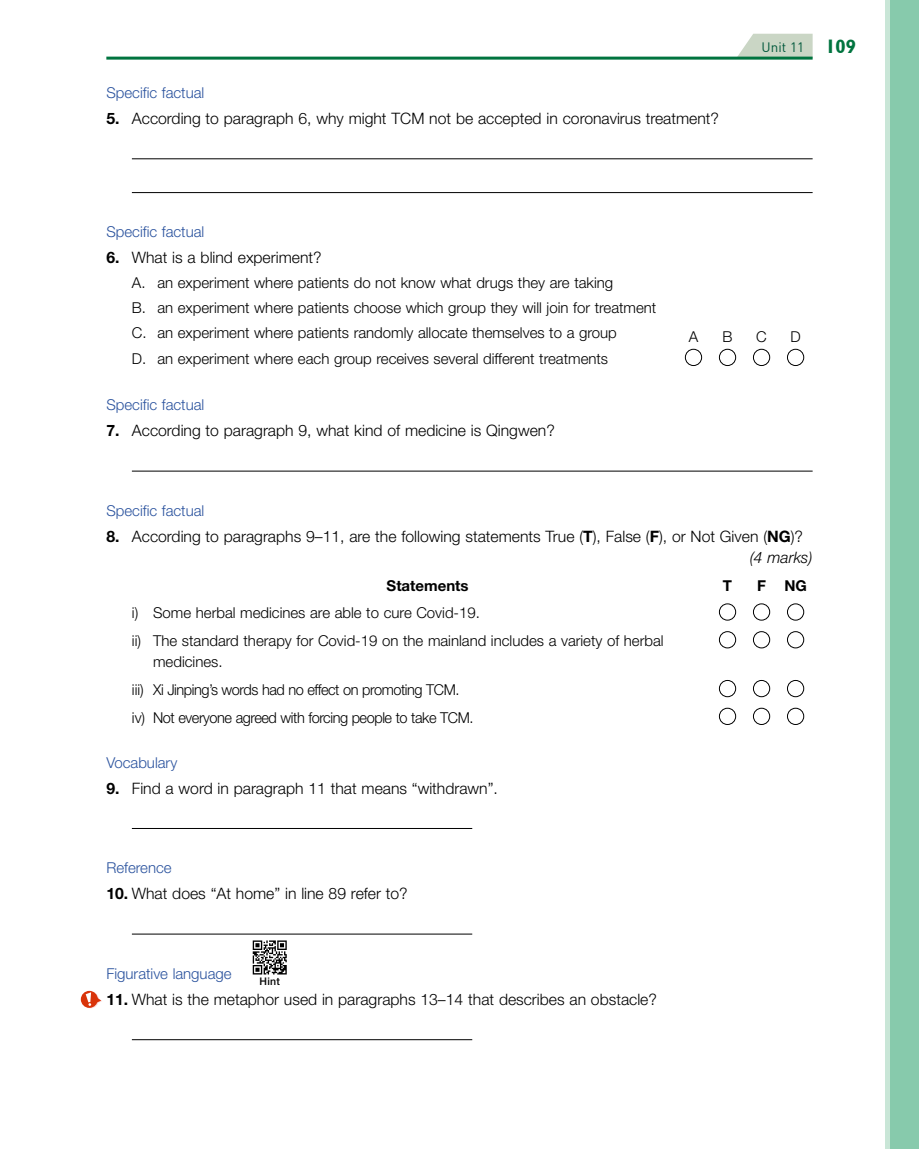
<style>
.page{position:relative;width:919px;height:1149px;background:#fff}
.page>*{position:absolute;margin:0;border:0;box-sizing:border-box;transform-origin:0 0}
.t1{font:300 15.75px/21px "Helvetica Neue";color:#000}
.t2{font:300 15px/25.2px "Helvetica Neue";color:#000}
.t3{font:300 15px/27.8px "Helvetica Neue";letter-spacing:-.03em;color:#000}
.t4{font:300 15px "Helvetica Neue";color:#2b539e}
.t5{font:700 15px "Helvetica Neue";color:#000}
.t6{font:13.5px "DIN";color:#00583b}
.t7{font:500 10.5px "Helvetica Neue";color:#000}
.s1{font-weight:700}
.s2{font-family:"Gill Sans";font-weight:700;font-stretch:condensed;font-size:19.5px;color:#00743f}
.s3{font-style:italic}
</style>
<div class="page">
<div style="left:884px;top:0;width:34px;height:1148px;background:#c9e6d7"></div>
<div style="left:890px;top:0;width:28px;height:1148px;background:#87caac"></div>
<svg style="left:736px;top:34px;width:76px;height:23px;background:#ccd9c9"></svg>
<hr style="left:106px;top:57px;width:706px;height:3px;background:#00743f">
<hr style="left:132px;top:158px;width:680px;height:1px;background:#000">
<hr style="left:132px;top:192px;width:680px;height:1px;background:#000">
<hr style="left:132px;top:470px;width:680px;height:1px;background:#000">
<div style="left:719px;top:603px;width:17px;height:17px;border:1px solid #000;border-radius:50%"></div>
<div style="left:753px;top:603px;width:17px;height:17px;border:1px solid #000;border-radius:50%"></div>
<div style="left:787px;top:603px;width:17px;height:17px;border:1px solid #000;border-radius:50%"></div>
<div style="left:719px;top:631px;width:17px;height:17px;border:1px solid #000;border-radius:50%"></div>
<div style="left:753px;top:631px;width:17px;height:17px;border:1px solid #000;border-radius:50%"></div>
<div style="left:787px;top:631px;width:17px;height:17px;border:1px solid #000;border-radius:50%"></div>
<div style="left:719px;top:680px;width:17px;height:17px;border:1px solid #000;border-radius:50%"></div>
<div style="left:753px;top:680px;width:17px;height:17px;border:1px solid #000;border-radius:50%"></div>
<div style="left:787px;top:680px;width:17px;height:17px;border:1px solid #000;border-radius:50%"></div>
<div style="left:719px;top:707px;width:17px;height:17px;border:1px solid #000;border-radius:50%"></div>
<div style="left:753px;top:707px;width:17px;height:17px;border:1px solid #000;border-radius:50%"></div>
<div style="left:787px;top:707px;width:17px;height:17px;border:1px solid #000;border-radius:50%"></div>
<hr style="left:132px;top:827px;width:340px;height:1px;background:#000">
<hr style="left:132px;top:933px;width:340px;height:1px;background:#000">
<hr style="left:132px;top:1038px;width:340px;height:1px;background:#000">
<div style="left:685px;top:349px;width:17px;height:17px;border:1px solid #000;border-radius:50%"></div>
<div style="left:719px;top:349px;width:17px;height:17px;border:1px solid #000;border-radius:50%"></div>
<div style="left:753px;top:349px;width:17px;height:17px;border:1px solid #000;border-radius:50%"></div>
<div style="left:787px;top:349px;width:17px;height:17px;border:1px solid #000;border-radius:50%"></div>
<div style="left:82px;top:990px;width:17px;height:17px;background:#db3f18;border-radius:50%"></div>
<svg style="left:81px;top:990px;width:17px;height:17px"></svg>
<svg style="left:86px;top:991px;width:16px;height:14px"></svg>
<svg style="left:253px;top:940px;width:34px;height:34px"></svg>
<p class="t4" style="left:106px;top:83px;width:99px">Specific factual</p>
<p class="t1" style="left:106px;top:107px;width:614px"><span class="s1">5.</span> According to paragraph 6, why might TCM not be accepted in coronavirus treatment?</p>
<p class="t6" style="left:761px;top:38px;width:96px">Unit 11 <span class="s2">109</span></p>
<p class="t4" style="left:106px;top:223px;width:99px">Specific factual</p>
<p class="t1" style="left:106px;top:247px;width:217px"><span class="s1">6.</span> What is a blind experiment?</p>
<p class="t2" style="left:132px;top:269px;width:526px">A. an experiment where patients do not know what drugs they are taking<br>B. an experiment where patients choose which group they will join for treatment C. an experiment where patients randomly allocate themselves to a group<br>D. an experiment where each group receives several different treatments</p>
<p class="t4" style="left:106px;top:395px;width:99px">Specific factual</p>
<p class="t1" style="left:106px;top:419px;width:450px"><span class="s1">7.</span> According to paragraph 9, what kind of medicine is Qingwen?</p>
<p class="t2" style="left:688px;top:324px;width:11px">A</p>
<p class="t2" style="left:722px;top:324px;width:12px">B</p>
<p class="t2" style="left:756px;top:324px;width:12px">C</p>
<p class="t2" style="left:790px;top:324px;width:12px">D</p>
<p class="t4" style="left:106px;top:501px;width:99px">Specific factual</p>
<p class="t1" style="left:749px;top:525px;width:64px;text-indent:-643px"><span class="s1">8.</span> According to paragraphs 9–11, are the following statements True (<span class="s1">T</span>), False (<span class="s1">F</span>), or Not Given (<span class="s1">NG</span>)? <span class="s3">(4 marks)</span></p>
<p class="t5" style="left:386px;top:576px;width:83px">Statements</p>
<p class="t5" style="left:723px;top:576px;width:11px">T</p>
<p class="t5" style="left:757px;top:576px;width:51px">F NG</p>
<p class="t2" style="left:132px;top:598px;width:533px;line-height:27.8px">i) Some herbal medicines are able to cure Covid-19.<br>ii) The standard therapy for Covid-19 on the mainland includes a variety of herbal</p>
<p class="t3" style="left:132px;top:647px;width:343px;text-indent:21px">medicines.<br>iii) Xi Jinping’s words had no effect on promoting TCM. iv) Not everyone agreed with forcing people to take TCM.</p>
<p class="t4" style="left:106px;top:753px;width:72px">Vocabulary</p>
<p class="t1" style="left:106px;top:776px;width:393px"><span class="s1">9.</span> Find a word in paragraph 11 that means “withdrawn”.</p>
<p class="t4" style="left:106px;top:858px;width:67px">Reference</p>
<p class="t1" style="left:106px;top:882px;width:303px"><span class="s1">10.</span> What does “At home” in line 89 refer to?</p>
<p class="t4" style="left:106px;top:964px;width:127px">Figurative language</p>
<p class="t1" style="left:106px;top:987px;width:552px"><span class="s1">11.</span> What is the metaphor used in paragraphs 13–14 that describes an obstacle?</p>
<p class="t7" style="left:259px;top:974px;width:22px">Hint</p>
</div>
